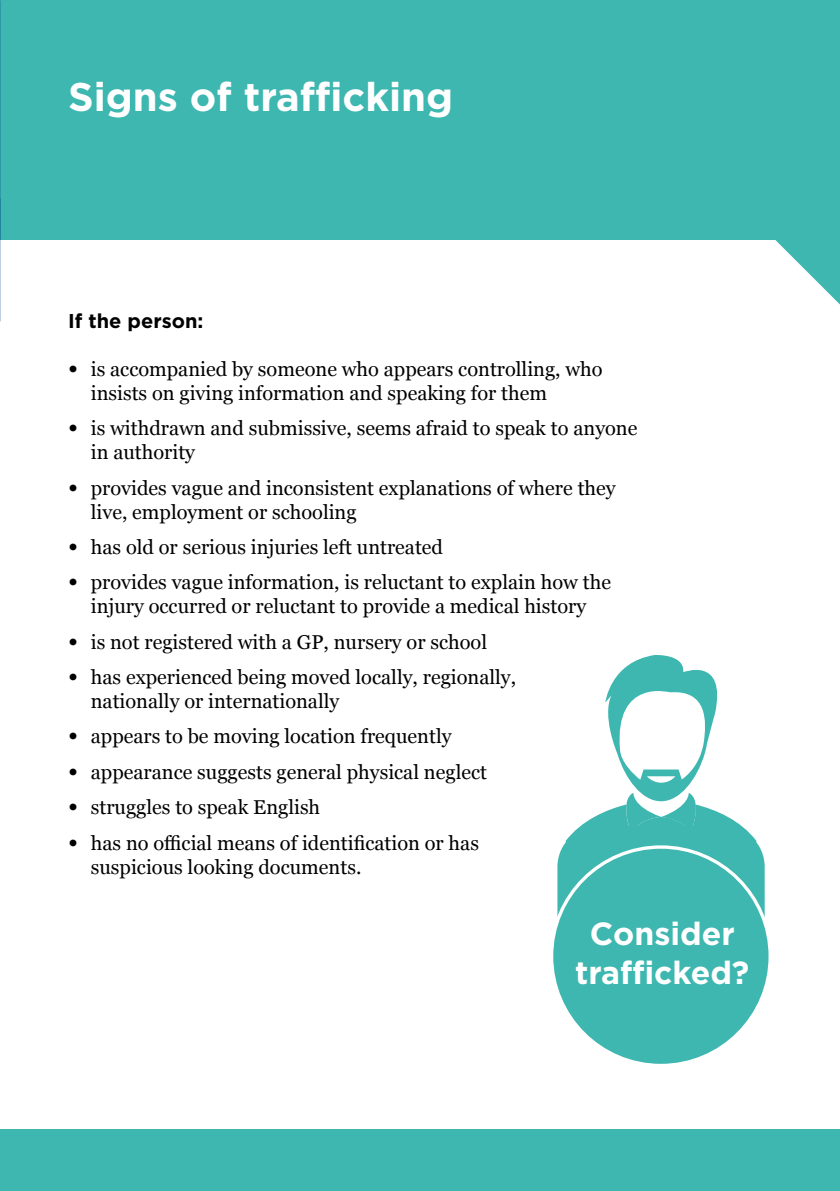
<style>
.page{position:relative;width:840px;height:1191px;background:#fff}
.page>*{position:absolute;margin:0;border:0;box-sizing:border-box;transform-origin:0 0}
.t1{font:700 40px "Gotham";color:#fff}
.t2{font:700 32px/38.4px "Gotham";color:#fff;text-align:center}
.t3{font:20px/24px "Georgia";color:#000}
.t4{font:700 20px "Gotham";color:#000}
.s1{font-family:"Gotham";font-weight:900}
</style>
<div class="page">
<div style="left:0;top:0;width:839px;height:239px;background:#3db7b0"></div>
<div style="left:0;top:1129px;width:839px;height:62px;background:#3db7b0"></div>
<svg style="left:733px;top:239px;width:106px;height:65px"></svg>
<svg style="left:565px;top:655px;width:191px;height:187px"></svg>
<div style="left:557px;top:826px;width:207px;height:159px;background:#3db7b0;border-radius:41px"></div>
<div style="left:551px;top:847px;width:218px;height:218px;background:#3db7b0;border-radius:50%"></div>
<h1 class="t1" style="left:68px;top:71px;width:386px">Signs of trafficking</h1>
<p class="t4" style="left:68px;top:307px;width:137px">If the person:</p>
<p class="t3" style="left:91px;top:356px;width:513px;text-indent:-23px"><span class="s1">•</span> is accompanied by someone who appears controlling, who insists on giving information and speaking for them</p>
<p class="t3" style="left:91px;top:415px;width:548px;text-indent:-23px"><span class="s1">•</span> is withdrawn and submissive, seems afraid to speak to anyone in authority</p>
<p class="t3" style="left:91px;top:475px;width:526px;text-indent:-23px"><span class="s1">•</span> provides vague and inconsistent explanations of where they live, employment or schooling</p>
<p class="t3" style="left:68px;top:534px;width:376px"><span class="s1">•</span> has old or serious injuries left untreated</p>
<p class="t3" style="left:68px;top:569px;width:544px;text-align:center"><span class="s1">•</span> provides vague information, is reluctant to explain how the injury occurred or reluctant to provide a medical history</p>
<p class="t3" style="left:68px;top:629px;width:420px"><span class="s1">•</span> is not registered with a GP, nursery or school</p>
<p class="t3" style="left:91px;top:664px;width:426px;text-indent:-23px"><span class="s1">•</span> has experienced being moved locally, regionally, nationally or internationally</p>
<p class="t3" style="left:68px;top:723px;width:385px"><span class="s1">•</span> appears to be moving location frequently</p>
<p class="t3" style="left:68px;top:759px;width:420px"><span class="s1">•</span> appearance suggests general physical neglect</p>
<p class="t3" style="left:68px;top:794px;width:253px"><span class="s1">•</span> struggles to speak English</p>
<p class="t3" style="left:91px;top:829px;width:389px;text-indent:-23px"><span class="s1">•</span> has no official means of identification or has suspicious looking documents.</p>
<h2 class="t2" style="left:575px;top:914px;width:175px">Consider trafficked?</h2>
</div>
